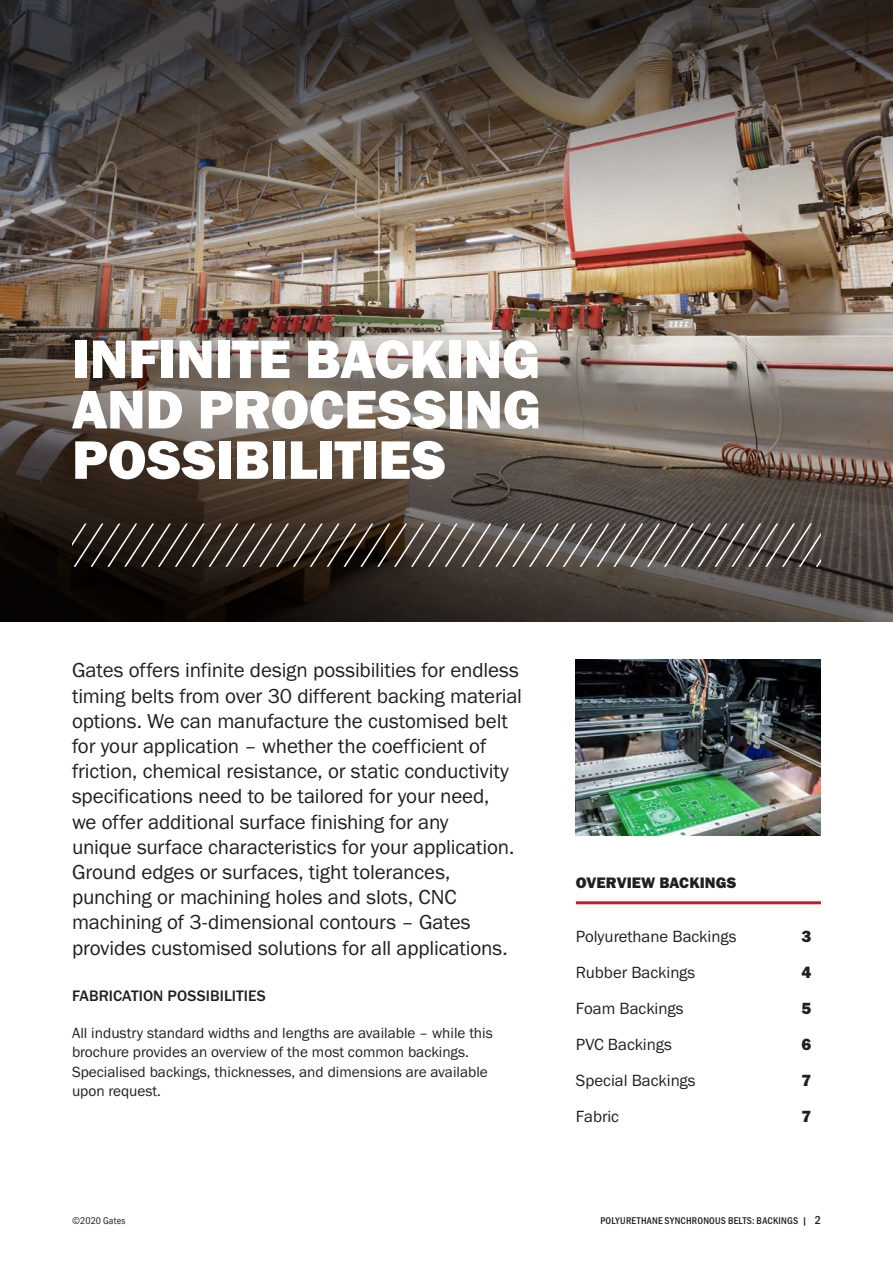
<style>
.page{position:relative;width:893px;height:1263px;background:#fff}
.page>*{position:absolute;margin:0;border:0;box-sizing:border-box;transform-origin:0 0}
._15pt_MEDIUM_CAPS{font:56.1px/50.4px "Franklin Gothic URW Hea";letter-spacing:-.005em;color:#fff;text-align:justify}
._15pt_Book{font:21px/25.2px "Franklin Gothic URW Boo";letter-spacing:-.01em;color:#231f20}
._11_25pt_MEDIUM_CAPS{font:16.8px "Franklin Gothic URW Boo";color:#231f20}
._11_25pt_MEDIUM_CAPS-2{font:16.8px "Franklin Gothic URW Hea";color:#231f20}
._11_25pt_MEDIUM_CAPS-3{font:500 15.75px "Franklin Gothic URW";letter-spacing:.005em;color:#231f20}
._11_25pt_HEAVY_CAPS{font:15.75px "Franklin Gothic URW Hea";letter-spacing:.005em;color:#231f20}
._9_5pt_Book{font:15.3px/19.5px "Franklin Gothic URW Boo";color:#231f20}
.t1{font:500 12px "Franklin Gothic URW Con";color:#231f20}
._6_75pt_Cond_Book{font:500 10.2px "Franklin Gothic URW Con";letter-spacing:.025em;color:#231f20}
._6_75pt_Cond_Book-2{font:10.2px "Franklin Gothic URW Con Boo";letter-spacing:.02em;color:#231f20}
</style>
<div class="page">
<img style="left:0;top:0;width:893px;height:621px">
<hr style="left:892px;top:0;width:1px;height:292px;background:#231f20">
<img style="left:576px;top:659px;width:245px;height:177px">
<hr style="left:576px;top:901px;width:245px;height:3px;background:#c02025">
<svg style="left:72px;top:523px;width:749px;height:44px;background:#514944"></svg>
<p class="_15pt_MEDIUM_CAPS" style="left:72px;top:332px;width:471px">INFINITE BACKING AND PROCESSING POSSIBILITIES</p>
<p class="_15pt_Book" style="left:72px;top:657px;width:452px">Gates offers infinite design possibilities for endless timing belts from over 30 different backing material options. We can manufacture the customised belt for your application – whether the coefficient of friction, chemical resistance, or static conductivity specifications need to be tailored for your need,<br>we offer additional surface finishing for any<br>unique surface characteristics for your application.<br>Ground edges or surfaces, tight tolerances, punching or machining holes and slots, CNC machining of 3-dimensional contours – Gates provides customised solutions for all applications.</p>
<p class="_11_25pt_MEDIUM_CAPS-3" style="left:72px;top:986px;width:195px">FABRICATION POSSIBILITIES</p>
<p class="_9_5pt_Book" style="left:72px;top:1022px;width:422px">All industry standard widths and lengths are available – while this brochure provides an overview of the most common backings.<br>Specialised backings, thicknesses, and dimensions are available upon request.</p>
<p class="_11_25pt_HEAVY_CAPS" style="left:576px;top:872px;width:162px">OVERVIEW BACKINGS</p>
<p class="_11_25pt_MEDIUM_CAPS" style="left:576px;top:926px;width:162px">Polyurethane Backings</p>
<p class="_11_25pt_MEDIUM_CAPS-2" style="left:801px;top:925px;width:11px">3</p>
<p class="_11_25pt_MEDIUM_CAPS" style="left:576px;top:962px;width:121px">Rubber Backings</p>
<p class="_11_25pt_MEDIUM_CAPS-2" style="left:801px;top:961px;width:11px">4</p>
<p class="_11_25pt_MEDIUM_CAPS" style="left:576px;top:998px;width:109px">Foam Backings</p>
<p class="_11_25pt_MEDIUM_CAPS-2" style="left:801px;top:997px;width:11px">5</p>
<p class="_11_25pt_MEDIUM_CAPS" style="left:576px;top:1034px;width:97px">PVC Backings</p>
<p class="_11_25pt_MEDIUM_CAPS-2" style="left:801px;top:1033px;width:11px">6</p>
<p class="_11_25pt_MEDIUM_CAPS" style="left:576px;top:1070px;width:121px">Special Backings</p>
<p class="_11_25pt_MEDIUM_CAPS-2" style="left:801px;top:1069px;width:11px">7</p>
<p class="_11_25pt_MEDIUM_CAPS" style="left:576px;top:1106px;width:45px">Fabric</p>
<p class="_11_25pt_MEDIUM_CAPS-2" style="left:801px;top:1105px;width:11px">7</p>
<p class="_6_75pt_Cond_Book-2" style="left:72px;top:1214px;width:55px">©2020 Gates</p>
<p class="_6_75pt_Cond_Book" style="left:600px;top:1214px;width:208px">POLYURETHANE SYNCHRONOUS BELTS: BACKINGS |</p>
<p class="t1" style="left:815px;top:1212px;width:8px">2</p>
</div>
